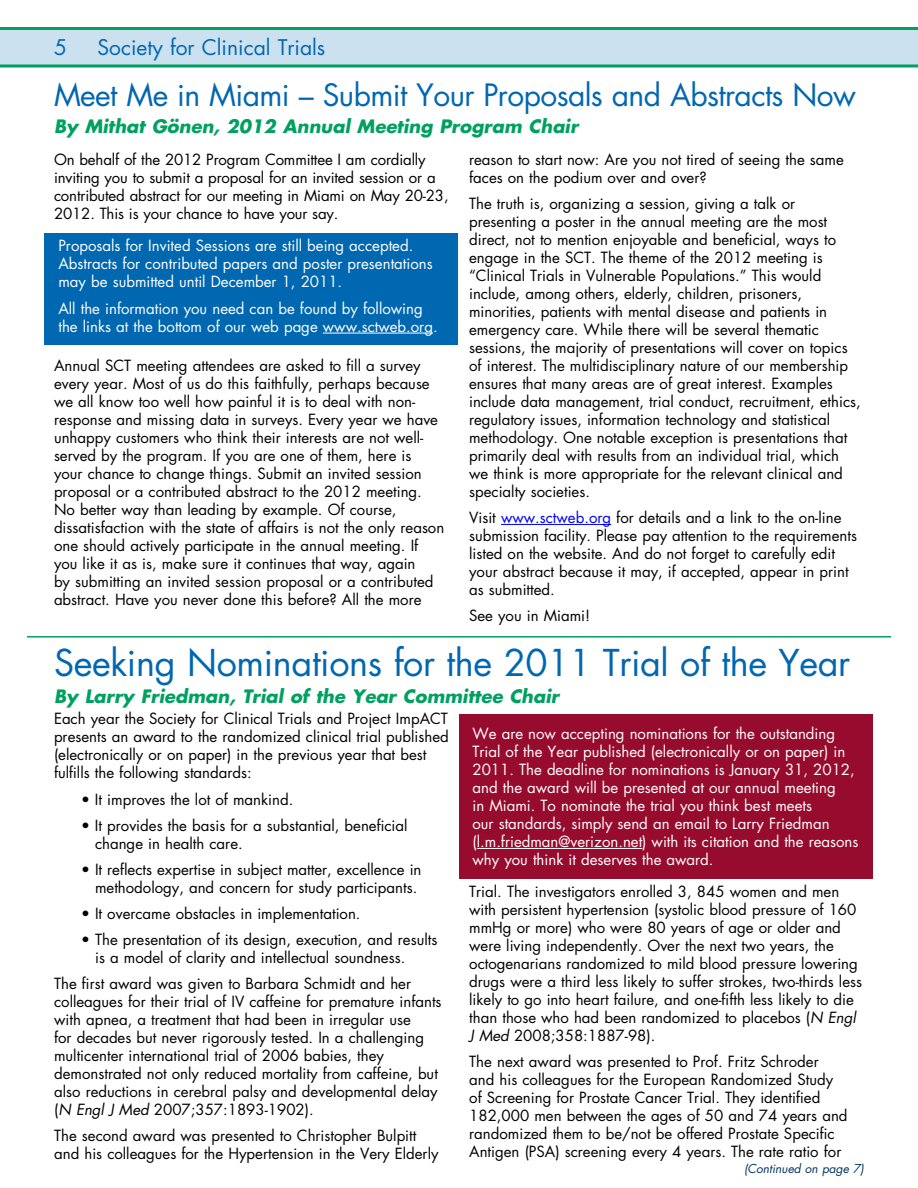
<style>
.page{position:relative;width:918px;height:1188px;background:#fff}
.page>*{position:absolute;margin:0;border:0;box-sizing:border-box;transform-origin:0 0}
.t1{font:36px "Futura";letter-spacing:-.01em;color:#0067b1}
.t2{font:30px "Futura";letter-spacing:-.02em;color:#0067b1}
.t3{font:21px "Futura";color:#0067b1}
.t4{font:italic 700 18px "Futura";color:#00a160}
.t5{font:15px/18px "Futura";color:#000}
.t6{font:15px/18px "Futura";color:#fff}
.t7{font:italic 12px "Futura";color:#00355f}
.s1{color:#00f}
.s2{font-style:italic}
</style>
<div class="page">
<svg style="left:0;top:27px;width:918px;height:41px;background:#aed7da"></svg>
<hr style="left:501px;top:524px;width:110px;height:1px;background:#00f">
<div style="left:45px;top:233px;width:413px;height:112px;background:#0067b1"></div>
<hr style="left:323px;top:333px;width:110px;height:1px;background:#fff">
<hr style="left:27px;top:636px;width:864px;height:2px;background:#00a160">
<div style="left:459px;top:714px;width:413px;height:164px;background:#970c2e"></div>
<hr style="left:477px;top:848px;width:165px;height:1px;background:#fff">
<h3 class="t3" style="left:54px;top:34px;width:14px">5</h3>
<h3 class="t3" style="left:97px;top:34px;width:229px">Society for Clinical Trials</h3>
<h2 class="t2" style="left:54px;top:75px;width:804px">Meet Me in Miami – Submit Your Proposals and Abstracts Now</h2>
<p class="t4" style="left:54px;top:113px;width:526px">By Mithat Gönen, 2012 Annual Meeting Program Chair</p>
<p class="t5" style="left:54px;top:150px;width:396px">On behalf of the 2012 Program Committee I am cordially inviting you to submit a proposal for an invited session or a contributed abstract for our meeting in Miami on May 20-23, 2012. This is your chance to have your say.</p>
<p class="t5" style="left:469px;top:150px;width:376px">reason to start now: Are you not tired of seeing the same faces on the podium over and over?</p>
<p class="t5" style="left:469px;top:195px;width:393px">The truth is, organizing a session, giving a talk or presenting a poster in the annual meeting are the most direct, not to mention enjoyable and beneficial, ways to engage in the SCT. The theme of the 2012 meeting is “Clinical Trials in Vulnerable Populations.” This would include, among others, elderly, children, prisoners, minorities, patients with mental disease and patients in emergency care. While there will be several thematic sessions, the majority of presentations will cover on topics of interest. The multidisciplinary nature of our membership ensures that many areas are of great interest. Examples include data management, trial conduct, recruitment, ethics, regulatory issues, information technology and statistical methodology. One notable exception is presentations that primarily deal with results from an individual trial, which we think is more appropriate for the relevant clinical and specialty societies.</p>
<p class="t5" style="left:469px;top:509px;width:389px">Visit <span class="s1">www.sctweb.org</span> for details and a link to the on-line submission facility. Please pay attention to the requirements listed on the website. And do not forget to carefully edit your abstract because it may, if accepted, appear in print as submitted.</p>
<p class="t5" style="left:469px;top:607px;width:123px">See you in Miami!</p>
<p class="t6" style="left:58px;top:237px;width:376px">Proposals for Invited Sessions are still being accepted.<br>Abstracts for contributed papers and poster presentations may be submitted until December 1, 2011.</p>
<p class="t6" style="left:58px;top:299px;width:381px">All the information you need can be found by following the links at the bottom of our web page www.sctweb.org.</p>
<p class="t5" style="left:54px;top:357px;width:392px">Annual SCT meeting attendees are asked to fill a survey every year. Most of us do this faithfully, perhaps because we all know too well how painful it is to deal with non&shy;response and missing data in surveys. Every year we have unhappy customers who think their interests are not well&shy;served by the program. If you are one of them, here is<br>your chance to change things. Submit an invited session proposal or a contributed abstract to the 2012 meeting.<br>No better way than leading by example. Of course, dissatisfaction with the state of affairs is not the only reason one should actively participate in the annual meeting. If you like it as is, make sure it continues that way, again<br>by submitting an invited session proposal or a contributed abstract. Have you never done this before? All the more</p>
<h1 class="t1" style="left:54px;top:640px;width:798px">Seeking Nominations for the 2011 Trial of the Year</h1>
<p class="t4" style="left:54px;top:684px;width:507px">By Larry Friedman, Trial of the Year Committee Chair</p>
<p class="t5" style="left:54px;top:710px;width:396px">Each year the Society for Clinical Trials and Project ImpACT presents an award to the randomized clinical trial published (electronically or on paper) in the previous year that best fulfills the following standards:</p>
<p class="t5" style="left:81px;top:790px;width:214px">• It improves the lot of mankind.</p>
<p class="t5" style="left:95px;top:816px;width:314px;text-indent:-14px">• It provides the basis for a substantial, beneficial change in health care.</p>
<p class="t5" style="left:81px;top:860px;width:342px;text-align:right">• It reflects expertise in subject matter, excellence in methodology, and concern for study participants.</p>
<p class="t5" style="left:81px;top:904px;width:281px">• It overcame obstacles in implementation.</p>
<p class="t5" style="left:95px;top:931px;width:344px;text-indent:-14px">• The presentation of its design, execution, and results is a model of clarity and intellectual soundness.</p>
<p class="t5" style="left:54px;top:975px;width:389px">The first award was given to Barbara Schmidt and her colleagues for their trial of IV caffeine for premature infants with apnea, a treatment that had been in irregular use<br>for decades but never rigorously tested. In a challenging multicenter international trial of 2006 babies, they demonstrated not only reduced mortality from caffeine, but also reductions in cerebral palsy and developmental delay (<span class="s2">N Engl J Med</span> 2007;357:1893-1902).</p>
<p class="t5" style="left:54px;top:1127px;width:386px">The second award was presented to Christopher Bulpitt and his colleagues for the Hypertension in the Very Elderly</p>
<p class="t6" style="left:472px;top:725px;width:387px">We are now accepting nominations for the outstanding Trial of the Year published (electronically or on paper) in 2011. The deadline for nominations is January 31, 2012, and the award will be presented at our annual meeting<br>in Miami. To nominate the trial you think best meets<br>our standards, simply send an email to Larry Friedman (l.m.friedman@verizon.net) with its citation and the reasons why you think it deserves the award.</p>
<p class="t5" style="left:469px;top:882px;width:394px">Trial. The investigators enrolled 3, 845 women and men with persistent hypertension (systolic blood pressure of 160 mmHg or more) who were 80 years of age or older and were living independently. Over the next two years, the octogenarians randomized to mild blood pressure lowering drugs were a third less likely to suffer strokes, two-thirds less likely to go into heart failure, and one-fifth less likely to die than those who had been randomized to placebos (<span class="s2">N Engl J Med</span> 2008;358:1887-98).</p>
<p class="t5" style="left:469px;top:1053px;width:380px">The next award was presented to Prof. Fritz Schroder and his colleagues for the European Randomized Study of Screening for Prostate Cancer Trial. They identified 182,000 men between the ages of 50 and 74 years and randomized them to be/not be offered Prostate Specific Antigen (PSA) screening every 4 years. The rate ratio for</p>
<p class="t7" style="left:744px;top:1160px;width:121px">(Continued on page 7)</p>
</div>
